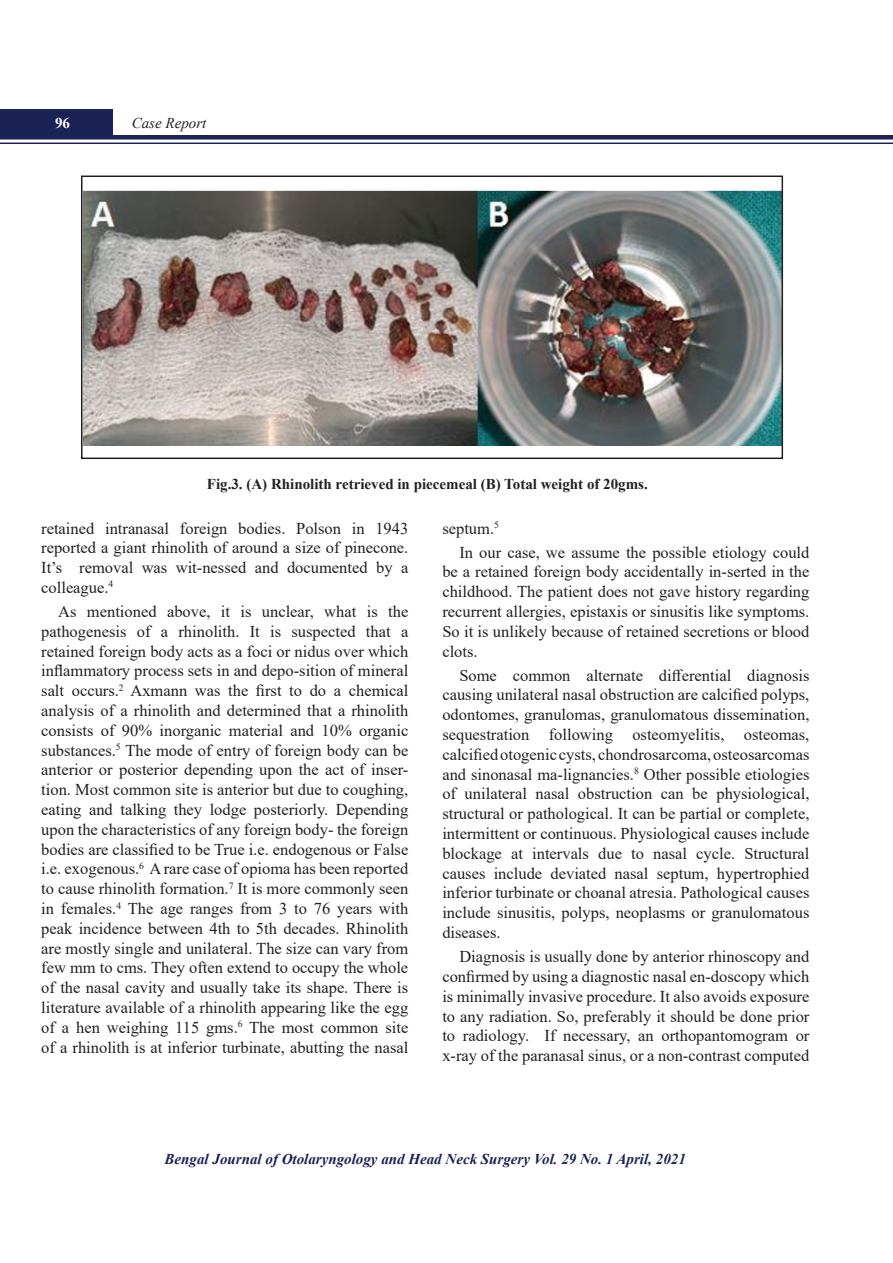
<style>
.page{position:relative;width:893px;height:1263px;background:#fff}
.page>*{position:absolute;margin:0;border:0;box-sizing:border-box;transform-origin:0 0}
.Article_para_2nd_onw{font:16.5px/19.8px "Times New Roman";color:#231f20;text-align:justify}
.article_paras_1st_in{font:16.5px/19.8px "Times New Roman";color:#231f20;text-align:justify}
.t1{font:italic 700 15px "Times New Roman";color:#1a2256}
.t2{font:700 15px "Times New Roman";color:#231f20}
.t3{font:italic 15px "Times New Roman";color:#231f20}
.t4{font:700 15px "Times New Roman";color:#fff}
</style>
<div class="page">
<div style="left:0;top:109px;width:113px;height:27px;background:#1a2256"></div>
<div style="left:0;top:135px;width:893px;height:5px;background:#1a2256"></div>
<hr style="left:0;top:142px;width:893px;height:2px;background:#1a2256">
<img style="left:84px;top:190px;width:696px;height:255px">
<div style="left:81px;top:175px;width:702px;height:284px;border:2px solid #231f20"></div>
<p class="t4" style="left:55px;top:112px;width:17px">96</p>
<p class="t3" style="left:132px;top:113px;width:76px">Case Report</p>
<p class="t2" style="left:207px;top:474px;width:442px">Fig.3. (A) Rhinolith retrieved in piecemeal (B) Total weight of 20gms.</p>
<p class="article_paras_1st_in" style="left:41px;top:517px;width:369px">retained intranasal foreign bodies. Polson in 1943 reported a giant rhinolith of around a size of pinecone.<br>It’s removal was wit-nessed and documented by a colleague.<sup>4</sup></p>
<p class="Article_para_2nd_onw" style="left:41px;top:601px;width:369px;text-indent:17px">As mentioned above, it is unclear, what is the pathogenesis of a rhinolith. It is suspected that a retained foreign body acts as a foci or nidus over which inflammatory process sets in and depo-sition of mineral salt occurs.<sup>2</sup> Axmann was the first to do a chemical analysis of a rhinolith and determined that a rhinolith consists of 90% inorganic material and 10% organic substances.<sup>5</sup> The mode of entry of foreign body can be anterior or posterior depending upon the act of inser&shy;tion. Most common site is anterior but due to coughing, eating and talking they lodge posteriorly. Depending upon the characteristics of any foreign body- the foreign bodies are classified to be True i.e. endogenous or False i.e. exogenous.<sup>6</sup> A rare case of opioma has been reported to cause rhinolith formation.<sup>7</sup> It is more commonly seen in females.<sup>4</sup> The age ranges from 3 to 76 years with peak incidence between 4th to 5th decades. Rhinolith are mostly single and unilateral. The size can vary from few mm to cms. They often extend to occupy the whole of the nasal cavity and usually take its shape. There is literature available of a rhinolith appearing like the egg of a hen weighing 115 gms.<sup>6</sup> The most common site of a rhinolith is at inferior turbinate, abutting the nasal</p>
<p class="Article_para_2nd_onw" style="left:442px;top:517px;width:58px">septum.<sup>5</sup></p>
<p class="Article_para_2nd_onw" style="left:442px;top:542px;width:369px;text-indent:17px">In our case, we assume the possible etiology could be a retained foreign body accidentally in-serted in the childhood. The patient does not gave history regarding recurrent allergies, epistaxis or sinusitis like symptoms.<br>So it is unlikely because of retained secretions or blood clots.</p>
<p class="Article_para_2nd_onw" style="left:442px;top:665px;width:369px;text-indent:17px">Some common alternate differential diagnosis causing unilateral nasal obstruction are calcified polyps, odontomes, granulomas, granulomatous dissemination, sequestration following osteomyelitis, osteomas, calcified otogenic cysts, chondrosarcoma, osteosarcomas and sinonasal ma-lignancies.<sup>8</sup> Other possible etiologies of unilateral nasal obstruction can be physiological, structural or pathological. It can be partial or complete, intermittent or continuous. Physiological causes include blockage at intervals due to nasal cycle. Structural causes include deviated nasal septum, hypertrophied inferior turbinate or choanal atresia. Pathological causes include sinusitis, polyps, neoplasms or granulomatous diseases.</p>
<p class="Article_para_2nd_onw" style="left:442px;top:946px;width:369px;text-indent:17px">Diagnosis is usually done by anterior rhinoscopy and confirmed by using a diagnostic nasal en-doscopy which is minimally invasive procedure. It also avoids exposure to any radiation. So, preferably it should be done prior to radiology. If necessary, an orthopantomogram or x-ray of the paranasal sinus, or a non-contrast computed</p>
<p class="t1" style="left:165px;top:1148px;width:523px">Bengal Journal of Otolaryngology and Head Neck Surgery Vol. 29 No. 1 April, 2021</p>
</div>
